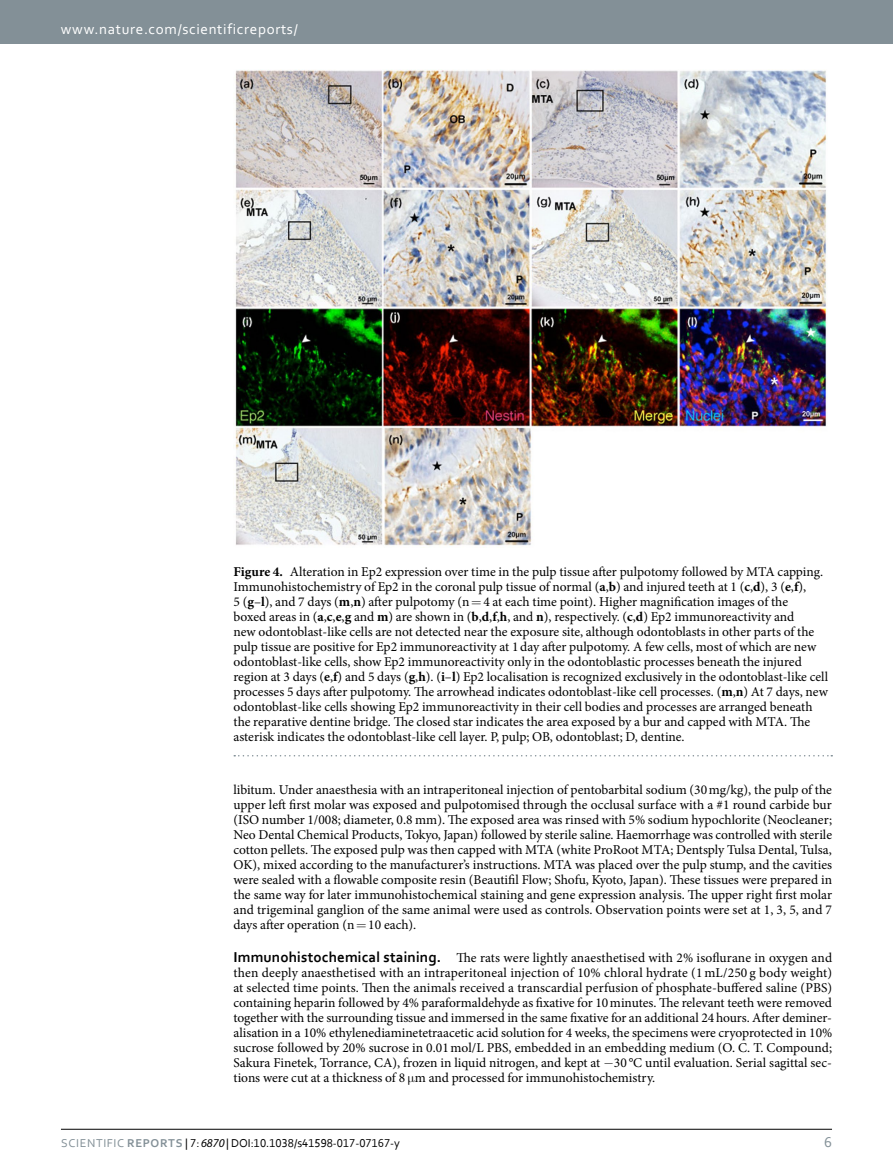
<style>
.page{position:relative;width:893px;height:1174px;background:#fff}
.page>*{position:absolute;margin:0;border:0;box-sizing:border-box;transform-origin:0 0}
.t1{font:15px "Corbel 2";letter-spacing:.045em;color:#fff}
.t2{font:15px "Corbel 2";color:#839097}
.t3{font:13.5px/15px "Minion Pro";letter-spacing:-.005em;color:#000;text-align:justify}
.t4{font:12px "Corbel";color:#000}
.s1{font-weight:700}
.s2{font-family:"Corbel";font-weight:700;font-size:15px}
.s3{font-family:"Corbel 2";color:#839097}
.s4{font-family:"Corbel Bold 2";color:#839097}
.s5{font-family:"Myriad Pro";font-style:italic}
</style>
<div class="page">
<div style="left:0;top:0;width:893px;height:43px;background:#839097"></div>
<hr style="left:61px;top:1129px;width:771px;height:1px;background:#000">
<img style="left:235px;top:70px;width:592px;height:476px">
<svg style="left:234px;top:755px;width:598px;height:1px"></svg>
<p class="t1" style="left:61px;top:19px;width:238px">www.nature.com/scientificreports/</p>
<p class="t3" style="left:233px;top:564px;width:596px;text-align:left"><span class="s1">Figure 4.</span> Alteration in Ep2 expression over time in the pulp tissue after pulpotomy followed by MTA capping.<br>Immunohistochemistry of Ep2 in the coronal pulp tissue of normal (<span class="s1">a</span>,<span class="s1">b</span>) and injured teeth at 1 (<span class="s1">c</span>,<span class="s1">d</span>), 3 (<span class="s1">e</span>,<span class="s1">f</span>),<br>5 (<span class="s1">g</span>–<span class="s1">l</span>), and 7 days (<span class="s1">m</span>,<span class="s1">n</span>) after pulpotomy (n 4 at each time point). Higher magnification images of the<br>boxed areas in (<span class="s1">a</span>,<span class="s1">c</span>,<span class="s1">e</span>,<span class="s1">g</span> and <span class="s1">m</span>) are shown in (<span class="s1">b</span>,<span class="s1">d</span>,<span class="s1">f</span>,<span class="s1">h</span>, and <span class="s1">n</span>), respectively. (<span class="s1">c</span>,<span class="s1">d</span>) Ep2 immunoreactivity and<br>new odontoblast-like cells are not detected near the exposure site, although odontoblasts in other parts of the pulp tissue are positive for Ep2 immunoreactivity at 1day after pulpotomy. A few cells, most of which are new odontoblast-like cells, show Ep2 immunoreactivity only in the odontoblastic processes beneath the injured region at 3 days (<span class="s1">e</span>,<span class="s1">f</span>) and 5 days (<span class="s1">g</span>,<span class="s1">h</span>). (<span class="s1">i</span>–<span class="s1">l</span>) Ep2 localisation is recognized exclusively in the odontoblast-like cell processes 5 days after pulpotomy. The arrowhead indicates odontoblast-like cell processes. (<span class="s1">m</span>,<span class="s1">n</span>) At 7 days, new odontoblast-like cells showing Ep2 immunoreactivity in their cell bodies and processes are arranged beneath the reparative dentine bridge. The closed star indicates the area exposed by a bur and capped with MTA. The asterisk indicates the odontoblast-like cell layer. P, pulp; OB, odontoblast; D, dentine.</p>
<p class="t3" style="left:233px;top:782px;width:600px">libitum. Under anaesthesia with an intraperitoneal injection of pentobarbital sodium (30mg/kg), the pulp of the upper left first molar was exposed and pulpotomised through the occlusal surface with a #1 round carbide bur (ISO number 1/008; diameter, 0.8 mm). The exposed area was rinsed with 5% sodium hypochlorite (Neocleaner; Neo Dental Chemical Products, Tokyo, Japan) followed by sterile saline. Haemorrhage was controlled with sterile cotton pellets. The exposed pulp was then capped with MTA (white ProRoot MTA; Dentsply Tulsa Dental, Tulsa, OK), mixed according to the manufacturer’s instructions. MTA was placed over the pulp stump, and the cavities were sealed with a flowable composite resin (Beautifil Flow; Shofu, Kyoto, Japan). These tissues were prepared in the same way for later immunohistochemical staining and gene expression analysis. The upper right first molar and trigeminal ganglion of the same animal were used as controls. Observation points were set at 1, 3, 5, and 7 days after operation (n 10 each).</p>
<p class="t3" style="left:233px;top:950px;width:600px"><span class="s2">Immunohistochemical staining.</span> The rats were lightly anaesthetised with 2% isoflurane in oxygen and then deeply anaesthetised with an intraperitoneal injection of 10% chloral hydrate (1 mL/250 g body weight) at selected time points. Then the animals received a transcardial perfusion of phosphate-buffered saline (PBS) containing heparin followed by 4% paraformaldehyde as fixative for 10minutes. The relevant teeth were removed together with the surrounding tissue and immersed in the same fixative for an additional 24hours. After deminer&shy;alisation in a 10% ethylenediaminetetraacetic acid solution for 4 weeks, the specimens were cryoprotected in 10% sucrose followed by 20% sucrose in 0.01mol/L PBS, embedded in an embedding medium (O. C. T. Compound; Sakura Finetek, Torrance, CA), frozen in liquid nitrogen, and kept at −30 °C until evaluation. Serial sagittal sec&shy;tions were cut at a thickness of 8 m and processed for immunohistochemistry.</p>
<p class="t4" style="left:61px;top:1135px;width:340px"><span class="s3">SCiENTifiC</span> <span class="s4">REPORTS</span> | 7: <span class="s5">6870</span> | DOI:10.1038/s41598-017-07167-y</p>
<p class="t2" style="left:824px;top:1132px;width:9px">6</p>
</div>
